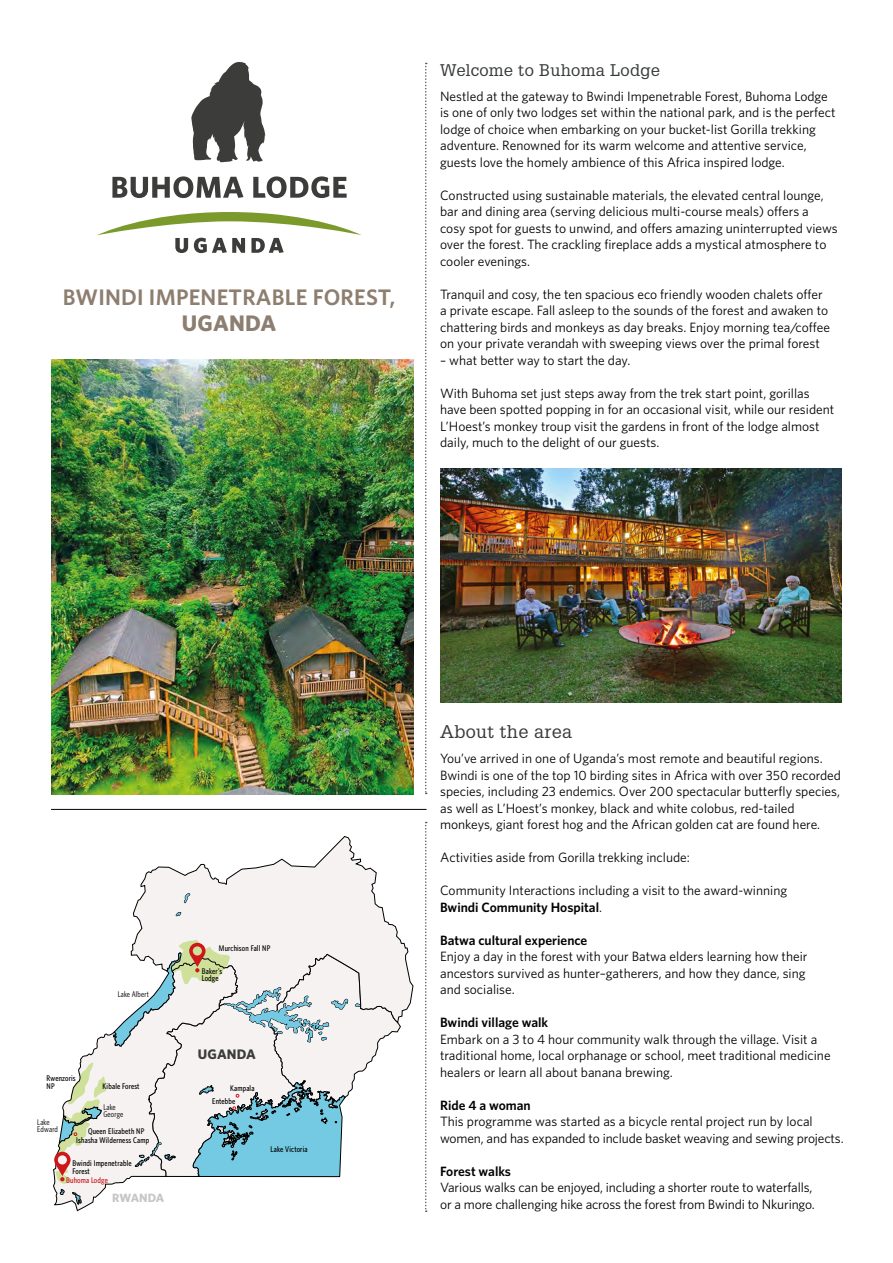
<style>
.page{position:relative;width:893px;height:1263px;background:#fff}
.page>*{position:absolute;margin:0;border:0;box-sizing:border-box;transform-origin:0 0}
.t1{font:600 22.5px "Whitney HTF";letter-spacing:.01em;color:#8d7e6f}
.t2{font:700 22.5px "Whitney HTF";letter-spacing:.01em;color:#8c7e70}
.t3{font:18px "Glypha LT Std";letter-spacing:.02em;color:#373a3b}
.t4{font:16.5px "Glypha LT Std";letter-spacing:.02em;color:#373a3b}
.t5{font:700 13.8px "Whitney HTF";letter-spacing:.01em;color:#3c3c3b}
.t6{font:13.5px/16.5px "Whitney HTF";color:#000}
.t7{font:600 13.5px "Whitney HTF";color:#000}
.t8{font:700 12px "Whitney HTF";letter-spacing:-.005em;color:#c6c6c6}
.t9{font:500 condensed 8.25px/7.5px "Whitney HTF";letter-spacing:.02em;color:#000}
.t10{font:condensed 8.25px/7.5px "Whitney HTF";letter-spacing:.02em;color:#000}
.t11{font:500 condensed 8.25px "Whitney HTF";letter-spacing:.02em;color:#cd171a}
.s1{font-weight:600}
</style>
<div class="page">
<svg style="left:133px;top:836px;width:280px;height:181px"></svg>
<svg style="left:184px;top:894px;width:6px;height:9px"></svg>
<svg style="left:176px;top:912px;width:5px;height:4px"></svg>
<svg style="left:53px;top:1169px;width:73px;height:42px"></svg>
<hr style="left:51px;top:809px;width:375px;height:1px;background:#000">
<svg style="left:425px;top:63px;width:2px;height:731px"></svg>
<svg style="left:425px;top:822px;width:2px;height:390px"></svg>
<img style="left:51px;top:359px;width:362px;height:435px">
<svg style="left:191px;top:61px;width:74px;height:101px"></svg>
<svg style="left:112px;top:176px;width:235px;height:22px"></svg>
<svg style="left:97px;top:212px;width:264px;height:41px"></svg>
<svg style="left:54px;top:939px;width:347px;height:242px"></svg>
<img style="left:440px;top:469px;width:402px;height:234px">
<h1 class="t1" style="left:63px;top:284px;width:334px">BWINDI IMPENETRABLE FOREST,</h1>
<h1 class="t2" style="left:182px;top:309px;width:96px">UGANDA</h1>
<p class="t4" style="left:440px;top:60px;width:221px">Welcome to Buhoma Lodge</p>
<p class="t6" style="left:440px;top:87px;width:397px">Nestled at the gateway to Bwindi Impenetrable Forest, Buhoma Lodge is one of only two lodges set within the national park, and is the perfect lodge of choice when embarking on your bucket-list Gorilla trekking adventure. Renowned for its warm welcome and attentive service, guests love the homely ambience of this Africa inspired lodge.</p>
<p class="t6" style="left:440px;top:186px;width:399px">Constructed using sustainable materials, the elevated central lounge, bar and dining area (serving delicious multi-course meals) offers a cosy spot for guests to unwind, and offers amazing uninterrupted views over the forest. The crackling fireplace adds a mystical atmosphere to cooler evenings.</p>
<p class="t6" style="left:440px;top:285px;width:391px">Tranquil and cosy, the ten spacious eco friendly wooden chalets offer a private escape. Fall asleep to the sounds of the forest and awaken to chattering birds and monkeys as day breaks. Enjoy morning tea/coffee on your private verandah with sweeping views over the primal forest</p>
<p class="t6" style="left:440px;top:351px;width:192px">– what better way to start the day.</p>
<p class="t6" style="left:440px;top:384px;width:396px">With Buhoma set just steps away from the trek start point, gorillas have been spotted popping in for an occasional visit, while our resident L’Hoest’s monkey troup visit the gardens in front of the lodge almost daily, much to the delight of our guests.</p>
<p class="t10" style="left:118px;top:990px;width:33px">Lake Albert</p>
<p class="t9" style="left:47px;top:1074px;width:31px">Rwenzoris<br>NP</p>
<p class="t10" style="left:37px;top:1118px;width:22px">Lake<br>Edward</p>
<p class="t9" style="left:103px;top:1082px;width:38px">Kibale Forest</p>
<p class="t10" style="left:103px;top:1103px;width:21px">Lake<br>George</p>
<p class="t9" style="left:88px;top:1127px;width:58px">Queen Elizabeth NP</p>
<p class="t9" style="left:76px;top:1136px;width:74px">Ishasha Wilderness Camp</p>
<p class="t9" style="left:72px;top:1159px;width:61px">Bwindi Impenetrable<br>Forest</p>
<p class="t11" style="left:66px;top:1176px;width:43px">Buhoma Lodge</p>
<p class="t8" style="left:112px;top:1191px;width:54px">RWANDA</p>
<p class="t9" style="left:219px;top:944px;width:53px">Murchison Fall NP</p>
<p class="t9" style="left:202px;top:967px;width:22px">Baker’s<br>Lodge</p>
<p class="t5" style="left:198px;top:1046px;width:59px">UGANDA</p>
<p class="t9" style="left:230px;top:1085px;width:26px">Kampala</p>
<p class="t9" style="left:212px;top:1097px;width:25px">Entebbe</p>
<p class="t9" style="left:271px;top:1145px;width:39px">Lake Victoria</p>
<h2 class="t3" style="left:440px;top:721px;width:134px">About the area</h2>
<p class="t6" style="left:440px;top:750px;width:402px">You’ve arrived in one of Uganda’s most remote and beautiful regions.<br>Bwindi is one of the top 10 birding sites in Africa with over 350 recorded species, including 23 endemics. Over 200 spectacular butterfly species, as well as L’Hoest’s monkey, black and white colobus, red-tailed monkeys, giant forest hog and the African golden cat are found here.</p>
<p class="t6" style="left:440px;top:849px;width:251px">Activities aside from Gorilla trekking include:</p>
<p class="t6" style="left:440px;top:882px;width:349px">Community Interactions including a visit to the award-winning<br><span class="s1">Bwindi Community Hospital</span>.</p>
<p class="t7" style="left:440px;top:932px;width:149px">Batwa cultural experience</p>
<p class="t6" style="left:440px;top:948px;width:369px">Enjoy a day in the forest with your Batwa elders learning how their ancestors survived as hunter–gatherers, and how they dance, sing and socialise.</p>
<p class="t7" style="left:440px;top:1014px;width:110px">Bwindi village walk</p>
<p class="t6" style="left:440px;top:1030px;width:392px">Embark on a 3 to 4 hour community walk through the village. Visit a traditional home, local orphanage or school, meet traditional medicine healers or learn all about banana brewing.</p>
<p class="t7" style="left:440px;top:1097px;width:92px">Ride 4 a woman</p>
<p class="t6" style="left:440px;top:1113px;width:405px">This programme was started as a bicycle rental project run by local women, and has expanded to include basket weaving and sewing projects.</p>
<p class="t7" style="left:440px;top:1163px;width:72px">Forest walks</p>
<p class="t6" style="left:440px;top:1179px;width:376px">Various walks can be enjoyed, including a shorter route to waterfalls, or a more challenging hike across the forest from Bwindi to Nkuringo.</p>
</div>
